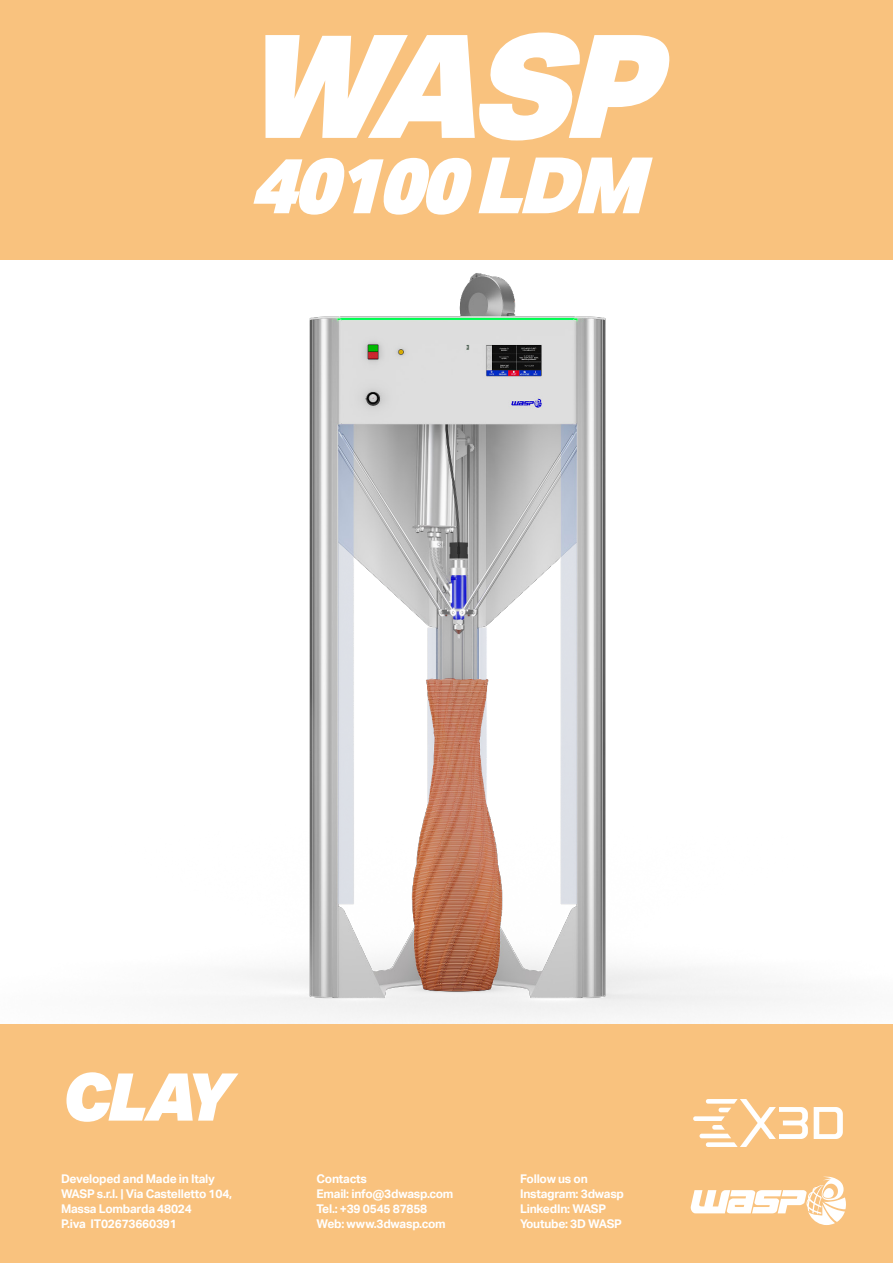
<style>
.page{position:relative;width:893px;height:1263px;background:#fff}
.page>*{position:absolute;margin:0;border:0;box-sizing:border-box;transform-origin:0 0}
.t1{font:italic 900 144px "Aktiv Grotesk";color:#fff}
.t2{font:italic 900 78px "Aktiv Grotesk";color:#fff}
.t3{font:italic 900 66px "Aktiv Grotesk";color:#fff}
.t4{font:700 12px "Aktiv Grotesk";letter-spacing:-.02em;color:#fff}
</style>
<div class="page">
<img style="left:0;top:259px;width:893px;height:761px">
<div style="left:0;top:0;width:893px;height:259px;background:#f9c27e"></div>
<div style="left:0;top:1025px;width:893px;height:238px;background:#f9c27e"></div>
<svg style="left:691px;top:1176px;width:155px;height:49px"></svg>
<img style="left:694px;top:1099px;width:148px;height:48px">
<p class="t1" style="left:237px;top:-7px;width:466px">WASP</p>
<p class="t2" style="left:249px;top:135px;width:420px">40100LDM</p>
<p class="t3" style="left:61px;top:1054px;width:172px">CLAY</p>
<p class="t4" style="left:61px;top:1172px;width:156px">Developed and Made in Italy</p>
<p class="t4" style="left:61px;top:1187px;width:173px">WASP s.r.l. | Via Castelletto 104,</p>
<p class="t4" style="left:61px;top:1202px;width:132px">Massa Lombarda 48024</p>
<p class="t4" style="left:61px;top:1217px;width:117px">P.iva IT02673660391</p>
<p class="t4" style="left:317px;top:1172px;width:52px">Contacts</p>
<p class="t4" style="left:317px;top:1187px;width:138px">Email: info@3dwasp.com</p>
<p class="t4" style="left:317px;top:1202px;width:112px">Tel.: +39 0545 87858</p>
<p class="t4" style="left:317px;top:1217px;width:131px">Web: www.3dwasp.com</p>
<p class="t4" style="left:520px;top:1172px;width:69px">Follow us on</p>
<p class="t4" style="left:520px;top:1187px;width:106px">Instagram: 3dwasp</p>
<p class="t4" style="left:520px;top:1202px;width:88px">LinkedIn: WASP</p>
<p class="t4" style="left:520px;top:1217px;width:103px">Youtube: 3D WASP</p>
</div>
